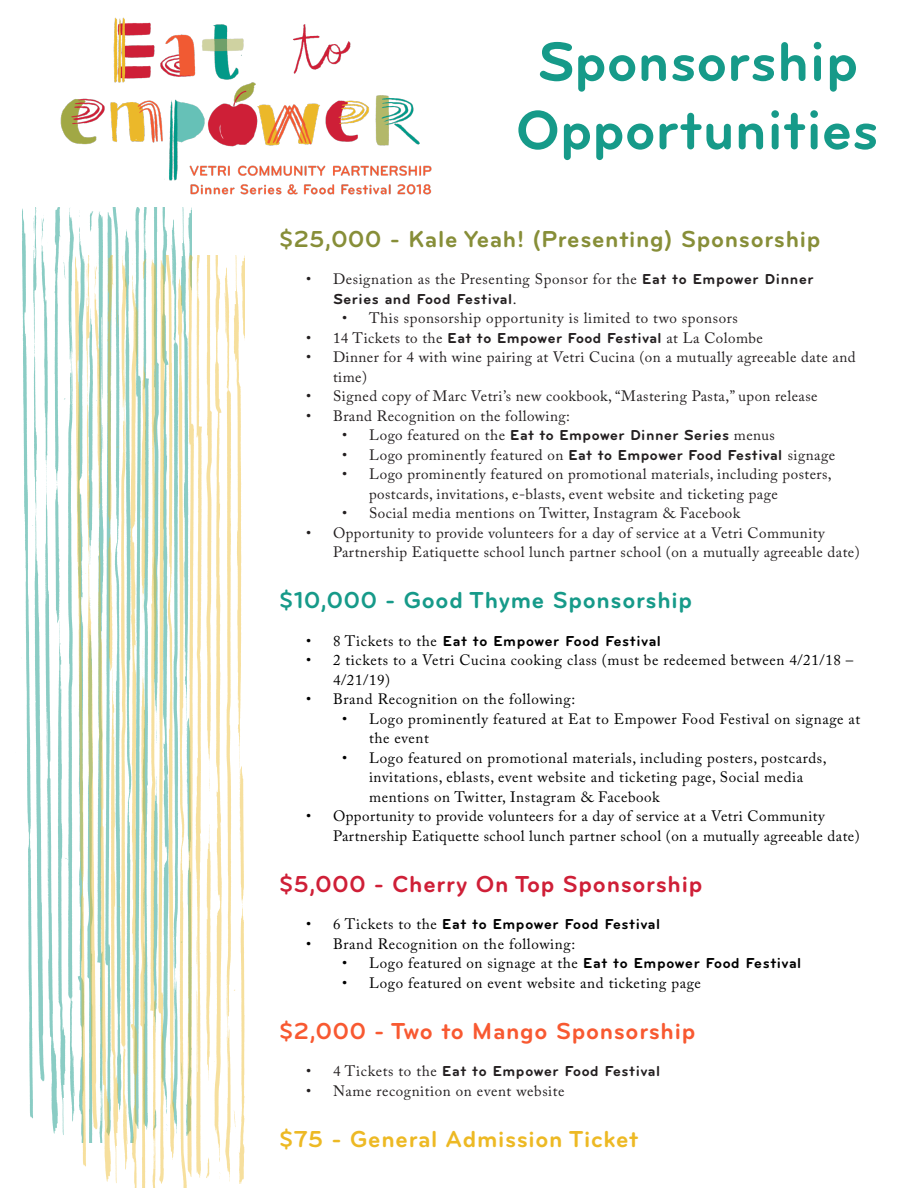
<style>
.page{position:relative;width:918px;height:1188px;background:#fff}
.page>*{position:absolute;margin:0;border:0;box-sizing:border-box;transform-origin:0 0}
.t1{font:700 57px "Bryant";color:#169a89}
.t2{font:700 24px "Bryant Pro";letter-spacing:.03em;color:#878e38}
.t3{font:700 24px "Bryant Pro";letter-spacing:.03em;color:#cf1f37}
.t4{font:700 24px "Bryant Pro";letter-spacing:.03em;color:#169a89}
.t5{font:700 24px "Bryant Pro";letter-spacing:.03em;color:#f85931}
.t6{font:700 24px "Bryant Pro";letter-spacing:.03em;color:#edb924}
.t7{font:15px/19.5px "Adobe Caslon Pro";letter-spacing:.03em;color:#231f20}
.t8{font:15px/19.5px "Adobe Caslon Pro";letter-spacing:.04em;color:#000}
.t9{font:700 15px "Bryant";letter-spacing:.03em;color:#231f20}
.t10{font:700 15px "Bryant";letter-spacing:.04em;color:#000}
.s1{font-family:"Bryant";font-weight:700}
.s2{font-family:"Adobe Caslon Pro";font-weight:400}
</style>
<div class="page">
<img style="left:60px;top:17px;width:372px;height:178px">
<img style="left:21px;top:207px;width:171px;height:927px">
<img style="left:59px;top:255px;width:185px;height:933px">
<p class="t1" style="left:537px;top:30px;width:322px">Sponsorship</p>
<p class="t1" style="left:516px;top:98px;width:364px">Opportunities</p>
<p class="t2" style="left:279px;top:224px;width:543px">$25,000 - Kale Yeah! (Presenting) Sponsorship</p>
<p class="t7" style="left:333px;top:269px;width:482px;text-indent:-27px">• Designation as the Presenting Sponsor for the <span class="s1">Eat to Empower Dinner<br>Series and Food Festival</span>.</p>
<p class="t7" style="left:342px;top:308px;width:397px">• This sponsorship opportunity is limited to two sponsors</p>
<p class="t7" style="left:306px;top:328px;width:458px">• 14 Tickets to the <span class="s1">Eat to Empower Food Festival</span> at La Colombe</p>
<p class="t7" style="left:333px;top:347px;width:524px;text-indent:-27px">• Dinner for 4 with wine pairing at Vetri Cucina (on a mutually agreeable date and time)</p>
<p class="t7" style="left:306px;top:386px;width:513px">• Signed copy of Marc Vetri’s new cookbook, “Mastering Pasta,” upon release</p>
<p class="t7" style="left:306px;top:406px;width:266px">• Brand Recognition on the following:</p>
<p class="t9" style="left:342px;top:427px;width:434px"><span class="s2">• Logo featured on the</span> Eat to Empower Dinner Series <span class="s2">menus</span></p>
<p class="t7" style="left:342px;top:445px;width:495px">• Logo prominently featured on <span class="s1">Eat to Empower Food Festival</span> signage</p>
<p class="t7" style="left:369px;top:464px;width:464px;text-indent:-27px">• Logo prominently featured on promotional materials, including posters, postcards, invitations, e-blasts, event website and ticketing page</p>
<p class="t7" style="left:342px;top:503px;width:400px">• Social media mentions on Twitter, Instagram &amp; Facebook</p>
<p class="t7" style="left:333px;top:523px;width:528px;text-indent:-27px">• Opportunity to provide volunteers for a day of service at a Vetri Community<br>Partnership Eatiquette school lunch partner school (on a mutually agreeable date)</p>
<p class="t4" style="left:279px;top:586px;width:415px">$10,000 - Good Thyme Sponsorship</p>
<p class="t10" style="left:306px;top:633px;width:356px"><span class="s2">• 8 Tickets to the</span> Eat to Empower Food Festival</p>
<p class="t8" style="left:333px;top:650px;width:522px;text-indent:-27px">• 2 tickets to a Vetri Cucina cooking class (must be redeemed between 4/21/18 –<br>4/21/19)</p>
<p class="t8" style="left:306px;top:689px;width:271px">• Brand Recognition on the following:</p>
<p class="t8" style="left:369px;top:709px;width:493px;text-indent:-27px">• Logo prominently featured at Eat to Empower Food Festival on signage at the event</p>
<p class="t8" style="left:369px;top:748px;width:459px;text-indent:-27px">• Logo featured on promotional materials, including posters, postcards, invitations, eblasts, event website and ticketing page, Social media mentions on Twitter, Instagram &amp; Facebook</p>
<p class="t8" style="left:333px;top:806px;width:528px;text-indent:-27px">• Opportunity to provide volunteers for a day of service at a Vetri Community<br>Partnership Eatiquette school lunch partner school (on a mutually agreeable date)</p>
<p class="t3" style="left:279px;top:869px;width:425px">$5,000 - Cherry On Top Sponsorship</p>
<p class="t10" style="left:306px;top:916px;width:356px"><span class="s2">• 6 Tickets to the</span> Eat to Empower Food Festival</p>
<p class="t8" style="left:306px;top:934px;width:271px">• Brand Recognition on the following:</p>
<p class="t8" style="left:342px;top:953px;width:461px">• Logo featured on signage at the <span class="s1">Eat to Empower Food Festival</span></p>
<p class="t8" style="left:342px;top:973px;width:361px">• Logo featured on event website and ticketing page</p>
<p class="t5" style="left:279px;top:1016px;width:418px">$2,000 - Two to Mango Sponsorship</p>
<p class="t9" style="left:306px;top:1063px;width:356px"><span class="s2">• 4 Tickets to the</span> Eat to Empower Food Festival</p>
<p class="t7" style="left:306px;top:1081px;width:260px">• Name recognition on event website</p>
<p class="t6" style="left:279px;top:1124px;width:361px">$75 - General Admission Ticket</p>
</div>
